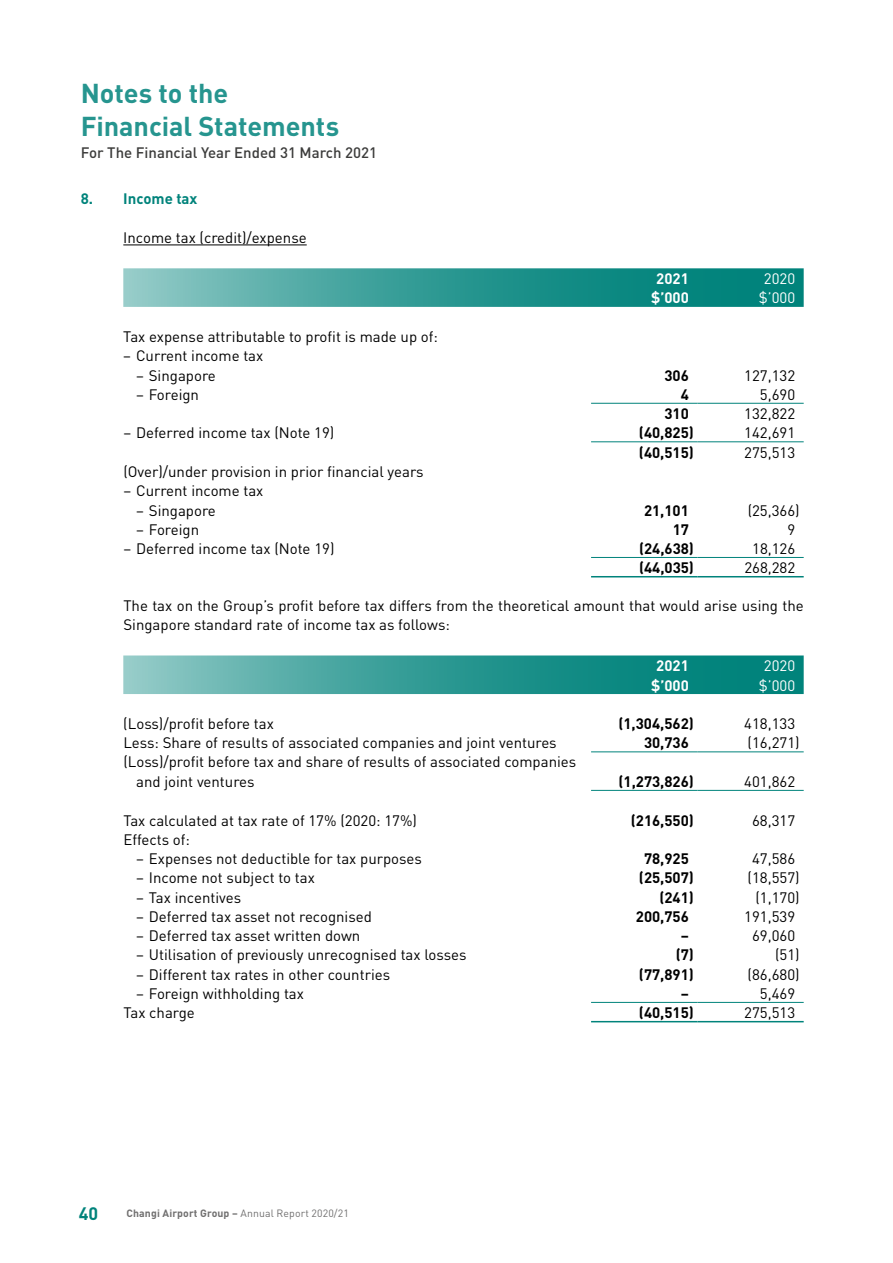
<style>
.page{position:relative;width:893px;height:1263px;background:#fff}
.page>*{position:absolute;margin:0;border:0;box-sizing:border-box;transform-origin:0 0}
.t1{font:700 27px/32.4px "DIN";letter-spacing:-.005em;color:#26958f}
.t2{font:700 17.85px "DIN";color:#00837b}
.t3{font:15px/19.5px "DIN";color:#000}
.t4{font:700 15px "DIN";color:#000}
.t5{font:500 15px "DIN";color:#3c3c3b}
.t6{font:700 15px "DIN";color:#fff}
.t7{font:15px "DIN";color:#fff}
.t8{font:700 15px "DIN";color:#00837b}
.t9{font:700 10.5px "DIN";letter-spacing:.01em;color:#706f6f}
.s1{font-weight:400}
</style>
<div class="page">
<hr style="left:123px;top:245px;width:184px;height:1px;background:#000">
<svg style="left:123px;top:268px;width:681px;height:39px;background:#369d97"></svg>
<hr style="left:591px;top:557px;width:106px;height:1px;background:#00837b">
<hr style="left:697px;top:557px;width:107px;height:1px;background:#00837b">
<hr style="left:591px;top:576px;width:106px;height:1px;background:#00837b">
<hr style="left:697px;top:576px;width:107px;height:1px;background:#00837b">
<hr style="left:591px;top:442px;width:106px;height:1px;background:#00837b">
<hr style="left:697px;top:442px;width:107px;height:1px;background:#00837b">
<hr style="left:591px;top:403px;width:106px;height:1px;background:#00837b">
<hr style="left:697px;top:403px;width:107px;height:1px;background:#00837b">
<svg style="left:123px;top:655px;width:681px;height:39px;background:#369d97"></svg>
<hr style="left:591px;top:1002px;width:106px;height:1px;background:#00837b">
<hr style="left:697px;top:1002px;width:107px;height:1px;background:#00837b">
<hr style="left:591px;top:1021px;width:106px;height:1px;background:#00837b">
<hr style="left:697px;top:1021px;width:107px;height:1px;background:#00837b">
<hr style="left:591px;top:790px;width:106px;height:1px;background:#00837b">
<hr style="left:697px;top:790px;width:107px;height:1px;background:#00837b">
<hr style="left:591px;top:752px;width:106px;height:1px;background:#00837b">
<hr style="left:697px;top:752px;width:107px;height:1px;background:#00837b">
<h1 class="t1" style="left:81px;top:76px;width:260px">Notes to the<br>Financial Statements</h1>
<p class="t5" style="left:81px;top:143px;width:298px">For The Financial Year Ended 31 March 2021</p>
<p class="t8" style="left:81px;top:189px;width:118px">8. Income tax</p>
<p class="t3" style="left:123px;top:227px;width:185px">Income tax (credit)/expense</p>
<p class="t6" style="left:656px;top:269px;width:34px">2021</p>
<p class="t7" style="left:764px;top:269px;width:33px">2020</p>
<p class="t6" style="left:651px;top:288px;width:39px">$’000</p>
<p class="t7" style="left:759px;top:289px;width:38px">$’000</p>
<p class="t3" style="left:123px;top:327px;width:316px">Tax expense attributable to profit is made up of:</p>
<p class="t3" style="left:123px;top:346px;width:142px">– Current income tax</p>
<p class="t3" style="left:136px;top:365px;width:81px">– Singapore</p>
<p class="t4" style="left:664px;top:365px;width:26px">306</p>
<p class="t3" style="left:744px;top:365px;width:52px">127,132</p>
<p class="t3" style="left:136px;top:384px;width:64px">– Foreign</p>
<p class="t4" style="left:681px;top:385px;width:10px">4</p>
<p class="t3" style="left:760px;top:384px;width:37px">5,690</p>
<p class="t4" style="left:664px;top:404px;width:26px">310</p>
<p class="t3" style="left:744px;top:404px;width:52px">132,822</p>
<p class="t3" style="left:123px;top:423px;width:213px">– Deferred income tax (Note 19)</p>
<p class="t4" style="left:639px;top:423px;width:56px">(40,825)</p>
<p class="t3" style="left:744px;top:423px;width:52px">142,691</p>
<p class="t4" style="left:639px;top:442px;width:56px">(40,515)</p>
<p class="t3" style="left:744px;top:442px;width:52px">275,513</p>
<p class="t3" style="left:123px;top:461px;width:302px">(Over)/under provision in prior financial years</p>
<p class="t3" style="left:123px;top:481px;width:142px">– Current income tax</p>
<p class="t3" style="left:136px;top:500px;width:81px">– Singapore</p>
<p class="t4" style="left:644px;top:500px;width:46px">21,101</p>
<p class="t3" style="left:748px;top:500px;width:54px">(25,366)</p>
<p class="t3" style="left:136px;top:519px;width:64px">– Foreign</p>
<p class="t4" style="left:673px;top:520px;width:18px">17</p>
<p class="t3" style="left:787px;top:519px;width:9px">9</p>
<p class="t3" style="left:123px;top:539px;width:213px">– Deferred income tax (Note 19)</p>
<p class="t4" style="left:639px;top:539px;width:56px">(24,638)</p>
<p class="t3" style="left:752px;top:539px;width:45px">18,126</p>
<p class="t4" style="left:639px;top:558px;width:56px">(44,035)</p>
<p class="t3" style="left:744px;top:558px;width:52px">268,282</p>
<p class="t3" style="left:123px;top:595px;width:682px">The tax on the Group’s profit before tax differs from the theoretical amount that would arise using the<br>Singapore standard rate of income tax as follows:</p>
<p class="t6" style="left:656px;top:656px;width:34px">2021</p>
<p class="t7" style="left:764px;top:657px;width:33px">2020</p>
<p class="t6" style="left:651px;top:675px;width:39px">$’000</p>
<p class="t7" style="left:759px;top:676px;width:38px">$’000</p>
<p class="t3" style="left:123px;top:714px;width:152px">(Loss)/profit before tax</p>
<p class="t4" style="left:618px;top:714px;width:77px">(1,304,562)</p>
<p class="t3" style="left:744px;top:714px;width:52px">418,133</p>
<p class="t3" style="left:123px;top:733px;width:435px">Less: Share of results of associated companies and joint ventures</p>
<p class="t4" style="left:644px;top:733px;width:46px">30,736</p>
<p class="t3" style="left:748px;top:733px;width:54px">(16,271)</p>
<p class="t3" style="left:136px;top:752px;width:442px;text-indent:-13px">(Loss)/profit before tax and share of results of associated companies and joint ventures</p>
<p class="t4" style="left:618px;top:772px;width:77px">(1,273,826)</p>
<p class="t3" style="left:744px;top:771px;width:52px">401,862</p>
<p class="t3" style="left:123px;top:810px;width:295px">Tax calculated at tax rate of 17% (2020: 17%)</p>
<p class="t4" style="left:631px;top:810px;width:65px">(216,550)</p>
<p class="t3" style="left:752px;top:810px;width:45px">68,317</p>
<p class="t3" style="left:123px;top:829px;width:68px">Effects of:</p>
<p class="t3" style="left:136px;top:849px;width:287px">– Expenses not deductible for tax purposes</p>
<p class="t4" style="left:644px;top:849px;width:46px">78,925</p>
<p class="t3" style="left:752px;top:849px;width:45px">47,586</p>
<p class="t3" style="left:136px;top:868px;width:180px">– Income not subject to tax</p>
<p class="t4" style="left:639px;top:868px;width:56px">(25,507)</p>
<p class="t3" style="left:748px;top:868px;width:54px">(18,557)</p>
<p class="t3" style="left:136px;top:887px;width:107px">– Tax incentives</p>
<p class="t4" style="left:659px;top:887px;width:36px">(241)</p>
<p class="t3" style="left:755px;top:887px;width:46px">(1,170)</p>
<p class="t3" style="left:136px;top:906px;width:237px">– Deferred tax asset not recognised</p>
<p class="t4" style="left:636px;top:907px;width:55px">200,756</p>
<p class="t3" style="left:744px;top:906px;width:52px">191,539</p>
<p class="t3" style="left:136px;top:926px;width:226px">– Deferred tax asset written down</p>
<p class="t4" style="left:681px;top:926px;width:10px">–</p>
<p class="t3" style="left:752px;top:926px;width:45px">69,060</p>
<p class="t3" style="left:136px;top:945px;width:332px">– Utilisation of previously unrecognised tax losses</p>
<p class="t4" style="left:676px;top:945px;width:20px">(7)</p>
<p class="t3" style="left:775px;top:945px;width:26px">(51)</p>
<p class="t3" style="left:136px;top:964px;width:256px">– Different tax rates in other countries</p>
<p class="t4" style="left:639px;top:964px;width:56px">(77,891)</p>
<p class="t3" style="left:748px;top:964px;width:54px">(86,680)</p>
<p class="t3" style="left:136px;top:983px;width:169px">– Foreign withholding tax</p>
<p class="t4" style="left:681px;top:984px;width:10px">–</p>
<p class="t3" style="left:760px;top:983px;width:37px">5,469</p>
<p class="t3" style="left:123px;top:1003px;width:73px">Tax charge</p>
<p class="t4" style="left:639px;top:1003px;width:56px">(40,515)</p>
<p class="t3" style="left:744px;top:1003px;width:52px">275,513</p>
<p class="t2" style="left:79px;top:1202px;width:21px">40</p>
<p class="t9" style="left:127px;top:1207px;width:224px">Changi Airport Group – <span class="s1">Annual Report 2020/21</span></p>
</div>
